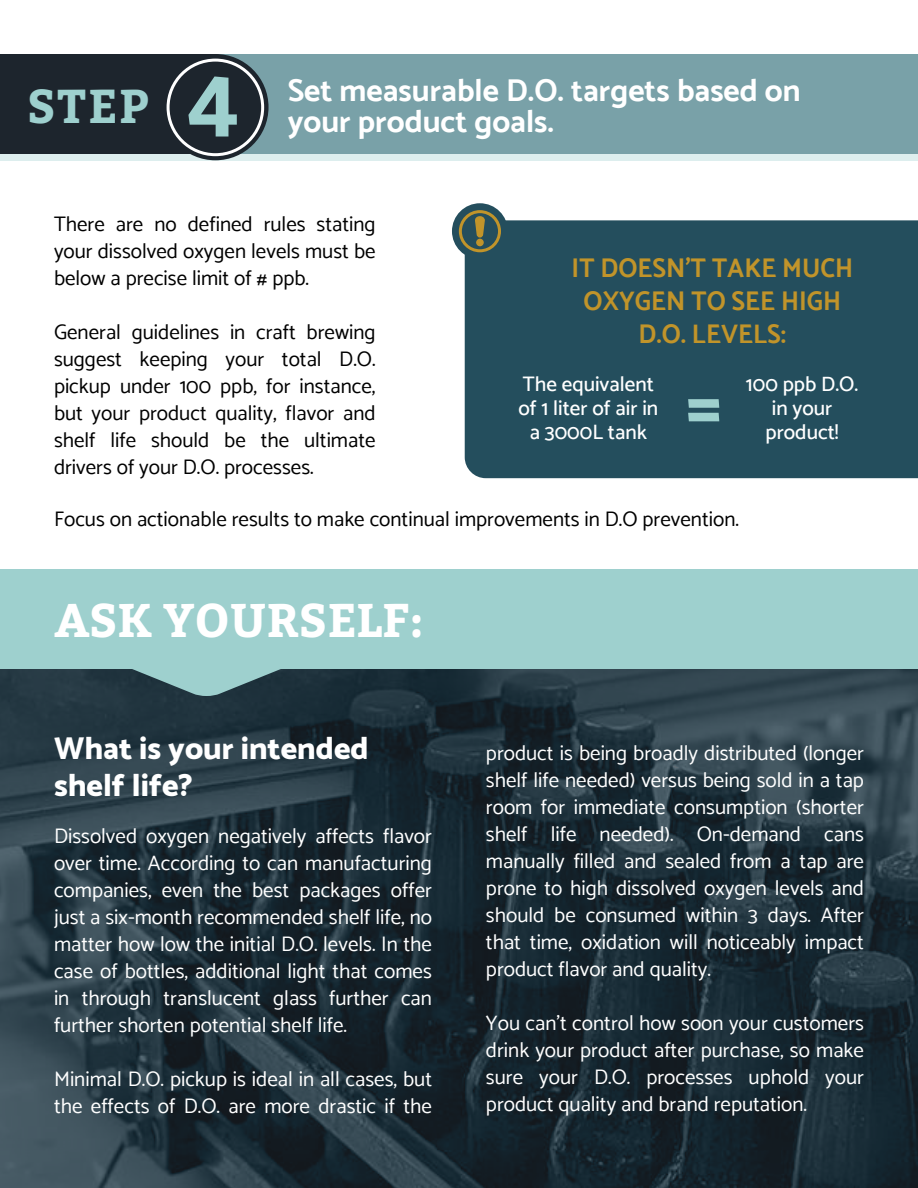
<style>
.page{position:relative;width:918px;height:1188px;background:#fff}
.page>*{position:absolute;margin:0;border:0;box-sizing:border-box;transform-origin:0 0}
.t1{font:900 64.5px "Catamaran";color:#9ed0ce}
.t2{font:700 47.4px "Bitter";color:#9ed0ce}
.t3{font:700 47.1px "Bitter";color:#fff}
.t4{font:700 31.5px/31.5px "Catamaran";color:#fff}
.t5{font:800 31.5px/37.5px "Catamaran";color:#fff}
.t6{font:700 27px/33px "Catamaran";color:#c1942a;text-align:center;scale:.96 1}
.t7{font:21px/27px "Catamaran";color:#fff;text-align:justify}
.t8{font:21px/27px "Catamaran";color:#000;text-align:justify}
.t9{font:500 21px/24px "Catamaran";color:#fff;text-align:center}
.s1{font-size:83.4px}
</style>
<div class="page">
<svg style="left:0;top:668px;width:918px;height:520px;background:#20313a"></svg>
<svg style="left:54px;top:668px;width:305px;height:28px;background:#446167"></svg>
<div style="left:0;top:88px;width:918px;height:72px;background:#dee"></div>
<div style="left:0;top:54px;width:918px;height:100px;background:#79a1a8"></div>
<div style="left:0;top:54px;width:215px;height:100px;background:#1d252d"></div>
<div style="left:162px;top:54px;width:107px;height:106px;background:#1d252d;border-radius:50%"></div>
<div style="left:167px;top:59px;width:97px;height:97px;border:3px solid #fff;border-radius:50%"></div>
<div style="left:465px;top:220px;width:453px;height:258px;background:#244e5d"></div>
<div style="left:452px;top:203px;width:56px;height:56px;background:#244e5d;border-radius:50%"></div>
<svg style="left:475px;top:216px;width:10px;height:22px"></svg>
<div style="left:477px;top:239px;width:6px;height:7px;background:#c1942a;border-radius:50%"></div>
<div style="left:476px;top:239px;width:8px;height:7px;border:2px solid #c1942a;border-radius:50%"></div>
<div style="left:459px;top:210px;width:42px;height:42px;border:3px solid #c1942a;border-radius:50%"></div>
<div style="left:0;top:569px;width:918px;height:99px;background:#9ed0ce"></div>
<h2 class="t2" style="left:27px;top:78px;width:214px">STEP <span class="s1">4</span></h2>
<h3 class="t4" style="left:288px;top:74px;width:514px">Set measurable D.O. targets based on your product goals.</h3>
<p class="t8" style="left:54px;top:210px;width:323px">There are no defined rules stating your dissolved oxygen levels must be below a precise limit of # ppb.</p>
<p class="t8" style="left:54px;top:318px;width:323px">General guidelines in craft brewing suggest keeping your total D.O. pickup under 100 ppb, for instance, but your product quality, flavor and shelf life should be the ultimate drivers of your D.O. processes.</p>
<p class="t6" style="left:572px;top:252px;width:295px">IT DOESN’T TAKE MUCH<br>OXYGEN TO SEE HIGH<br>D.O. LEVELS:</p>
<p class="t9" style="left:519px;top:372px;width:141px">The equivalent of 1 liter of air in a 3000L tank</p>
<p class="t9" style="left:746px;top:372px;width:114px">100 ppb D.O. in your</p>
<h1 class="t1" style="left:686px;top:367px;width:37px">=</h1>
<p class="t9" style="left:766px;top:420px;width:75px">product!</p>
<p class="t8" style="left:54px;top:505px;width:686px">Focus on actionable results to make continual improvements in D.O prevention.</p>
<h3 class="t3" style="left:54px;top:592px;width:371px">ASK YOURSELF:</h3>
<h3 class="t5" style="left:54px;top:729px;width:316px">What is your intended shelf life?</h3>
<p class="t7" style="left:54px;top:822px;width:380px">Dissolved oxygen negatively affects flavor over time. According to can manufacturing companies, even the best packages offer just a six-month recommended shelf life, no matter how low the initial D.O. levels. In the case of bottles, additional light that comes in through translucent glass further can further shorten potential shelf life.</p>
<p class="t7" style="left:54px;top:1065px;width:380px">Minimal D.O. pickup is ideal in all cases, but the effects of D.O. are more drastic if the</p>
<p class="t7" style="left:486px;top:739px;width:380px">product is being broadly distributed (longer shelf life needed) versus being sold in a tap room for immediate consumption (shorter shelf life needed). On-demand cans manually filled and sealed from a tap are prone to high dissolved oxygen levels and should be consumed within 3 days. After that time, oxidation will noticeably impact product flavor and quality.</p>
<p class="t7" style="left:486px;top:1009px;width:380px">You can’t control how soon your customers drink your product after purchase, so make sure your D.O. processes uphold your product quality and brand reputation.</p>
</div>
